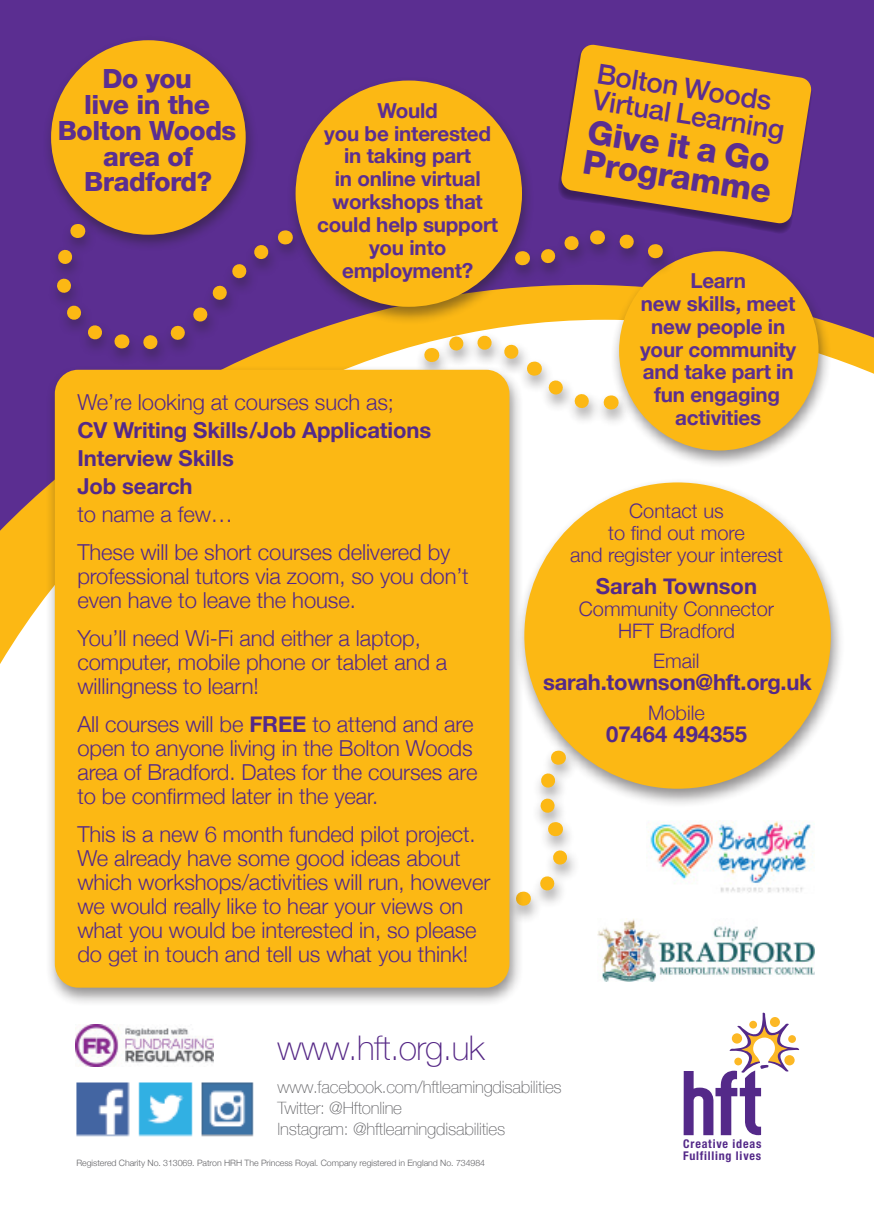
<style>
.page{position:relative;width:874px;height:1225px;background:#fff}
.page>*{position:absolute;margin:0;border:0;box-sizing:border-box;transform-origin:0 0}
.t1{font:100 34px "Helvetica Neue";letter-spacing:-.015em;color:#542685}
.t2{font:800 33.2px/30.4px "Helvetica Neue";color:#5b2e91}
.t3{font:500 27.6px/26.6px "Helvetica Neue";color:#5b2e91}
.t4{font:800 26.6px/25.8px "Helvetica Neue";letter-spacing:-.02em;color:#5b2e91;text-align:center}
.t5{font:300 22px/24px "Helvetica Neue";letter-spacing:-.005em;color:#542989}
.t6{font:700 22px/28px "Helvetica Neue";letter-spacing:-.005em;color:#542989}
.t7{font:700 20.6px/22.8px "Helvetica Neue";letter-spacing:-.01em;color:#5b2e91;text-align:center}
.t8{font:300 20px/22px "Helvetica Neue";color:#542989;text-align:center}
.t9{font:100 17px/21.2px "Helvetica Neue";letter-spacing:-.01em;color:#636366}
.t10{font:700 condensed 12px/12.4px "Helvetica Neue";letter-spacing:.065em;color:#542989}
.t11{font:300 8.8px "Helvetica Neue";letter-spacing:-.005em;color:#636366}
.s1{font-weight:700}
</style>
<div class="page">
<div style="left:0;top:0;width:873px;height:285px;background:#5b2e91"></div>
<img style="left:76px;top:1082px;width:178px;height:55px">
<svg style="left:683px;top:1012px;width:115px;height:123px"></svg>
<img style="left:76px;top:1024px;width:137px;height:42px">
<svg style="left:0;top:285px;width:873px;height:379px"></svg>
<img style="left:648px;top:820px;width:163px;height:73px">
<img style="left:597px;top:919px;width:217px;height:63px">
<svg style="left:555px;top:44px;width:259px;height:192px;background:#582c8d"></svg>
<svg style="left:560px;top:44px;width:251px;height:180px;background:#d39630"></svg>
<div style="left:42px;top:35px;width:216px;height:216px;background:#231f20;opacity:.5"></div>
<div style="left:51px;top:40px;width:194px;height:195px;background:#fcb814;border-radius:50%"></div>
<div style="left:286px;top:75px;width:249px;height:249px;background:#231f20;opacity:.5"></div>
<div style="left:295px;top:81px;width:226px;height:226px;background:#fcb814;border-radius:50%"></div>
<div style="left:513px;top:477px;width:331px;height:331px;background:#231f20;opacity:.5"></div>
<div style="left:524px;top:482px;width:306px;height:306px;background:#fcb814;border-radius:50%"></div>
<div style="left:609px;top:246px;width:222px;height:222px;background:#231f20;opacity:.5"></div>
<div style="left:618px;top:251px;width:200px;height:199px;background:#fcb814;border-radius:50%"></div>
<div style="left:47px;top:219px;width:258px;height:149px;background:#231f20;opacity:.5"></div>
<svg style="left:55px;top:224px;width:70px;height:132px;background:#693b7f"></svg>
<svg style="left:134px;top:225px;width:157px;height:133px;background:#683a82"></svg>
<div style="left:505px;top:226px;width:170px;height:57px;background:#231f20;opacity:.5"></div>
<svg style="left:521px;top:251px;width:1px;height:14px"></svg>
<svg style="left:529px;top:222px;width:71px;height:53px;background:#6a3c7e"></svg>
<svg style="left:609px;top:224px;width:49px;height:40px;background:#6e407b"></svg>
<div style="left:414px;top:331px;width:216px;height:96px;background:#231f20;opacity:.5"></div>
<svg style="left:610px;top:395px;width:1px;height:14px"></svg>
<svg style="left:424px;top:338px;width:175px;height:81px"></svg>
<div style="left:506px;top:746px;width:74px;height:178px;background:#231f20;opacity:.5"></div>
<svg style="left:523px;top:750px;width:52px;height:161px"></svg>
<div style="left:45px;top:364px;width:478px;height:642px;background:#231f20;opacity:.5"></div>
<div style="left:55px;top:370px;width:454px;height:617px;background:#fcb814;border-radius:24px"></div>
<p class="t4" style="left:58px;top:66px;width:180px">Do you<br>live in the<br>Bolton Woods area of<br>Bradford?</p>
<p class="t7" style="left:317px;top:100px;width:182px">Would<br>you be interested in taking part<br>in online virtual workshops that could help support you into employment?</p>
<p class="t5" style="left:77px;top:389px;width:318px">We’re looking at courses such as;</p>
<p class="t6" style="left:77px;top:417px;width:355px">CV Writing Skills/Job Applications<br>Interview Skills<br>Job search</p>
<p class="t5" style="left:77px;top:494px;width:374px;line-height:38px">to name a few…<br>These will be short courses delivered by</p>
<p class="t5" style="left:77px;top:563px;width:392px">professional tutors via zoom, so you don’t even have to leave the house.</p>
<p class="t5" style="left:77px;top:625px;width:371px">You’ll need Wi-Fi and either a laptop, computer, mobile phone or tablet and a willingness to learn!</p>
<p class="t5" style="left:77px;top:711px;width:401px">All courses will be <span class="s1">FREE</span> to attend and are open to anyone living in the Bolton Woods area of Bradford. Dates for the courses are to be confirmed later in the year.</p>
<p class="t5" style="left:77px;top:821px;width:414px">This is a new 6 month funded pilot project.<br>We already have some good ideas about which workshops/activities will run, however we would really like to hear your views on what you would be interested in, so please do get in touch and tell us what you think!</p>
<h1 class="t1" style="left:277px;top:1022px;width:208px">www.hft.org.uk</h1>
<p class="t3" style="left:599px;top:58px;width:195px;rotate:9deg">Bolton Woods<br>Virtual Learning</p>
<h2 class="t2" style="left:590px;top:116px;width:192px;rotate:9deg">Give it a Go<br>Programme</h2>
<p class="t7" style="left:639px;top:270px;width:157px">Learn<br>new skills, meet new people in your community and take part in fun engaging activities</p>
<p class="t8" style="left:569px;top:498px;width:214px">Contact us<br>to find out more<br>and register your interest</p>
<p class="t6" style="left:595px;top:572px;width:162px">Sarah Townson</p>
<p class="t8" style="left:578px;top:596px;width:197px">Community Connector<br>HFT Bradford</p>
<p class="t8" style="left:653px;top:648px;width:48px">Email</p>
<p class="t6" style="left:542px;top:668px;width:270px">sarah.townson@hft.org.uk</p>
<p class="t8" style="left:647px;top:700px;width:58px">Mobile</p>
<p class="t6" style="left:605px;top:720px;width:142px">07464 494355</p>
<p class="t9" style="left:277px;top:1075px;width:286px">www.facebook.com/hftleamingdisabilities<br>Twitter: @Hftonline<br>lnstagram: @hftlearningdisabilities</p>
<p class="t11" style="left:76px;top:1155px;width:410px">Registered Charity No. 313069. Patron HRH The Princess Royal. Company registered in England No. 734984</p>
<p class="t10" style="left:683px;top:1136px;width:80px">Creative ideas<br>Fulfilling lives</p>
</div>
